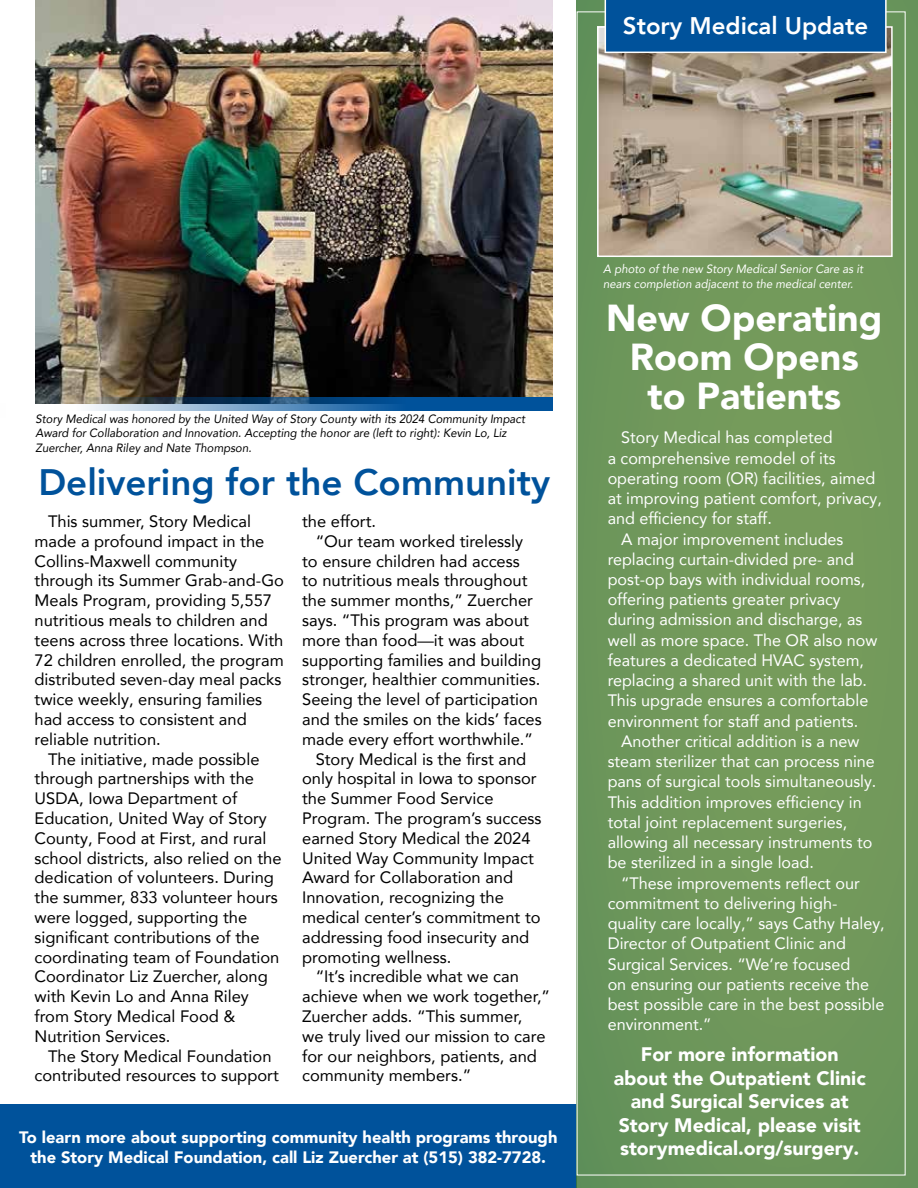
<style>
.page{position:relative;width:918px;height:1188px;background:#fff}
.page>*{position:absolute;margin:0;border:0;box-sizing:border-box;transform-origin:0 0}
.t1{font:900 37.5px/39px "Avenir LT Com";color:#fff;text-align:center}
.t2{font:800 36.75px "Avenir LT Com";color:#00529b}
.t3{font:800 24px "Avenir LT Com";color:#fff}
.t4{font:900 19.5px/23.4px "Avenir LT Com";color:#fff;text-align:center}
.t5{font:16.5px/19.8px "Avenir LT Com";color:#000}
.t6{font:16.5px "Avenir LT Com";color:#fff}
.t7{font:900 16.5px/19.8px "Avenir LT Com";color:#fff;text-align:center}
.t8{font:italic 12px/14.4px "Avenir LT Com";color:#000;scale:.95 1}
.t9{font:italic 12px/14.4px "Avenir LT Com";color:#fff;scale:.95 1}
</style>
<div class="page">
<div style="left:0;top:1104px;width:577px;height:84px;background:#00529b"></div>
<div style="left:577px;top:0;width:341px;height:1188px;background:#71985b"></div>
<img style="left:600px;top:29px;width:290px;height:225px">
<div style="left:597px;top:26px;width:296px;height:231px;border:2px solid #fff"></div>
<div style="left:605px;top:0;width:282px;height:53px;background:#00529b"></div>
<img style="left:36px;top:0;width:517px;height:404px">
<svg style="left:54px;top:397px;width:499px;height:13px;background:#3c6d98"></svg>
<h3 class="t3" style="left:623px;top:11px;width:247px">Story Medical Update</h3>
<p class="t8" style="left:36px;top:411px;width:517px">Story Medical was honored by the United Way of Story County with its 2024 Community Impact<br>Award for Collaboration and Innovation. Accepting the honor are (left to right): Kevin Lo, Liz<br>Zuercher, Anna Riley and Nate Thompson.</p>
<h2 class="t2" style="left:38px;top:461px;width:513px">Delivering for the Community</h2>
<p class="t5" style="left:35px;top:511px;width:251px;text-indent:13px">This summer, Story Medical made a profound impact in the<br>Collins-Maxwell community through its Summer Grab-and-Go<br>Meals Program, providing 5,557 nutritious meals to children and teens across three locations. With<br>72 children enrolled, the program distributed seven-day meal packs twice weekly, ensuring families had access to consistent and reliable nutrition.</p>
<p class="t5" style="left:35px;top:749px;width:249px;text-indent:13px">The initiative, made possible through partnerships with the<br>USDA, Iowa Department of<br>Education, United Way of Story<br>County, Food at First, and rural school districts, also relied on the dedication of volunteers. During the summer, 833 volunteer hours were logged, supporting the significant contributions of the coordinating team of Foundation<br>Coordinator Liz Zuercher, along with Kevin Lo and Anna Riley from Story Medical Food &amp;<br>Nutrition Services.</p>
<p class="t5" style="left:35px;top:1046px;width:246px;text-align:center">The Story Medical Foundation contributed resources to support</p>
<p class="t5" style="left:302px;top:511px;width:76px">the effort.</p>
<p class="t5" style="left:316px;top:531px;width:209px">“Our team worked tirelessly</p>
<p class="t5" style="left:302px;top:551px;width:219px">to ensure children had access</p>
<p class="t5" style="left:302px;top:571px;width:227px">to nutritious meals throughout</p>
<p class="t5" style="left:302px;top:590px;width:232px">the summer months,” Zuercher</p>
<p class="t5" style="left:302px;top:610px;width:228px">says. “This program was about</p>
<p class="t5" style="left:302px;top:630px;width:224px">more than food—it was about</p>
<p class="t5" style="left:302px;top:650px;width:240px">supporting families and building</p>
<p class="t5" style="left:302px;top:670px;width:240px">stronger, healthier communities.</p>
<p class="t5" style="left:302px;top:689px;width:237px">Seeing the level of participation</p>
<p class="t5" style="left:302px;top:709px;width:241px">and the smiles on the kids’ faces</p>
<p class="t5" style="left:302px;top:729px;width:232px">made every effort worthwhile.”</p>
<p class="t5" style="left:316px;top:749px;width:212px">Story Medical is the first and</p>
<p class="t5" style="left:302px;top:769px;width:236px">only hospital in Iowa to sponsor</p>
<p class="t5" style="left:302px;top:788px;width:193px">the Summer Food Service</p>
<p class="t5" style="left:302px;top:808px;width:241px">Program. The program’s success</p>
<p class="t5" style="left:302px;top:828px;width:230px">earned Story Medical the 2024</p>
<p class="t5" style="left:302px;top:848px;width:233px">United Way Community Impact</p>
<p class="t5" style="left:302px;top:868px;width:212px">Award for Collaboration and</p>
<p class="t5" style="left:302px;top:887px;width:203px">Innovation, recognizing the</p>
<p class="t5" style="left:302px;top:907px;width:240px">medical center’s commitment to</p>
<p class="t5" style="left:302px;top:927px;width:229px">addressing food insecurity and</p>
<p class="t5" style="left:302px;top:947px;width:151px">promoting wellness.</p>
<p class="t5" style="left:316px;top:967px;width:205px">“It’s incredible what we can</p>
<p class="t5" style="left:302px;top:986px;width:249px">achieve when we work together,”</p>
<p class="t5" style="left:302px;top:1006px;width:222px">Zuercher adds. “This summer,</p>
<p class="t5" style="left:302px;top:1026px;width:245px">we truly lived our mission to care</p>
<p class="t5" style="left:302px;top:1046px;width:236px">for our neighbors, patients, and</p>
<p class="t5" style="left:302px;top:1066px;width:171px">community members.”</p>
<p class="t7" style="left:19px;top:1127px;width:540px">To learn more about supporting community health programs through the Story Medical Foundation, call Liz Zuercher at (515) 382-7728.</p>
<p class="t9" style="left:603px;top:262px;width:275px">A photo of the new Story Medical Senior Care as it nears completion adjacent to the medical center.</p>
<h1 class="t1" style="left:606px;top:298px;width:278px">New Operating<br>Room Opens to Patients</h1>
<p class="t6" style="left:621px;top:427px;width:213px">Story Medical has completed</p>
<p class="t6" style="left:608px;top:448px;width:230px">a comprehensive remodel of its</p>
<p class="t6" style="left:608px;top:468px;width:269px">operating room (OR) facilities, aimed</p>
<p class="t6" style="left:608px;top:488px;width:276px">at improving patient comfort, privacy,</p>
<p class="t6" style="left:608px;top:508px;width:166px">and efficiency for staff.</p>
<p class="t6" style="left:621px;top:529px;width:224px">A major improvement includes</p>
<p class="t6" style="left:608px;top:549px;width:248px">replacing curtain-divided pre- and</p>
<p class="t6" style="left:608px;top:569px;width:259px">post-op bays with individual rooms,</p>
<p class="t6" style="left:608px;top:589px;width:235px">offering patients greater privacy</p>
<p class="t6" style="left:608px;top:610px;width:256px">during admission and discharge, as</p>
<p class="t6" style="left:608px;top:630px;width:271px">well as more space. The OR also now</p>
<p class="t6" style="left:608px;top:650px;width:258px">features a dedicated HVAC system,</p>
<p class="t6" style="left:608px;top:670px;width:261px">replacing a shared unit with the lab.</p>
<p class="t6" style="left:608px;top:691px;width:262px">This upgrade ensures a comfortable</p>
<p class="t6" style="left:608px;top:711px;width:252px">environment for staff and patients.</p>
<p class="t6" style="left:621px;top:731px;width:240px">Another critical addition is a new</p>
<p class="t6" style="left:608px;top:751px;width:269px">steam sterilizer that can process nine</p>
<p class="t6" style="left:608px;top:772px;width:270px">pans of surgical tools simultaneously.</p>
<p class="t6" style="left:608px;top:792px;width:256px">This addition improves efficiency in</p>
<p class="t6" style="left:608px;top:812px;width:241px">total joint replacement surgeries,</p>
<p class="t6" style="left:608px;top:832px;width:266px">allowing all necessary instruments to</p>
<p class="t6" style="left:608px;top:853px;width:208px">be sterilized in a single load.</p>
<p class="t6" style="left:621px;top:873px;width:240px">“These improvements reflect our</p>
<p class="t6" style="left:608px;top:893px;width:231px">commitment to delivering high-</p>
<p class="t6" style="left:608px;top:913px;width:279px">quality care locally,” says Cathy Haley,</p>
<p class="t6" style="left:608px;top:934px;width:240px">Director of Outpatient Clinic and</p>
<p class="t6" style="left:608px;top:954px;width:244px">Surgical Services. “We’re focused</p>
<p class="t6" style="left:608px;top:974px;width:263px">on ensuring our patients receive the</p>
<p class="t6" style="left:608px;top:994px;width:278px">best possible care in the best possible</p>
<p class="t6" style="left:608px;top:1015px;width:105px">environment.”</p>
<p class="t4" style="left:614px;top:1043px;width:254px">For more information about the Outpatient Clinic and Surgical Services at<br>Story Medical, please visit storymedical.org/surgery.</p>
</div>
